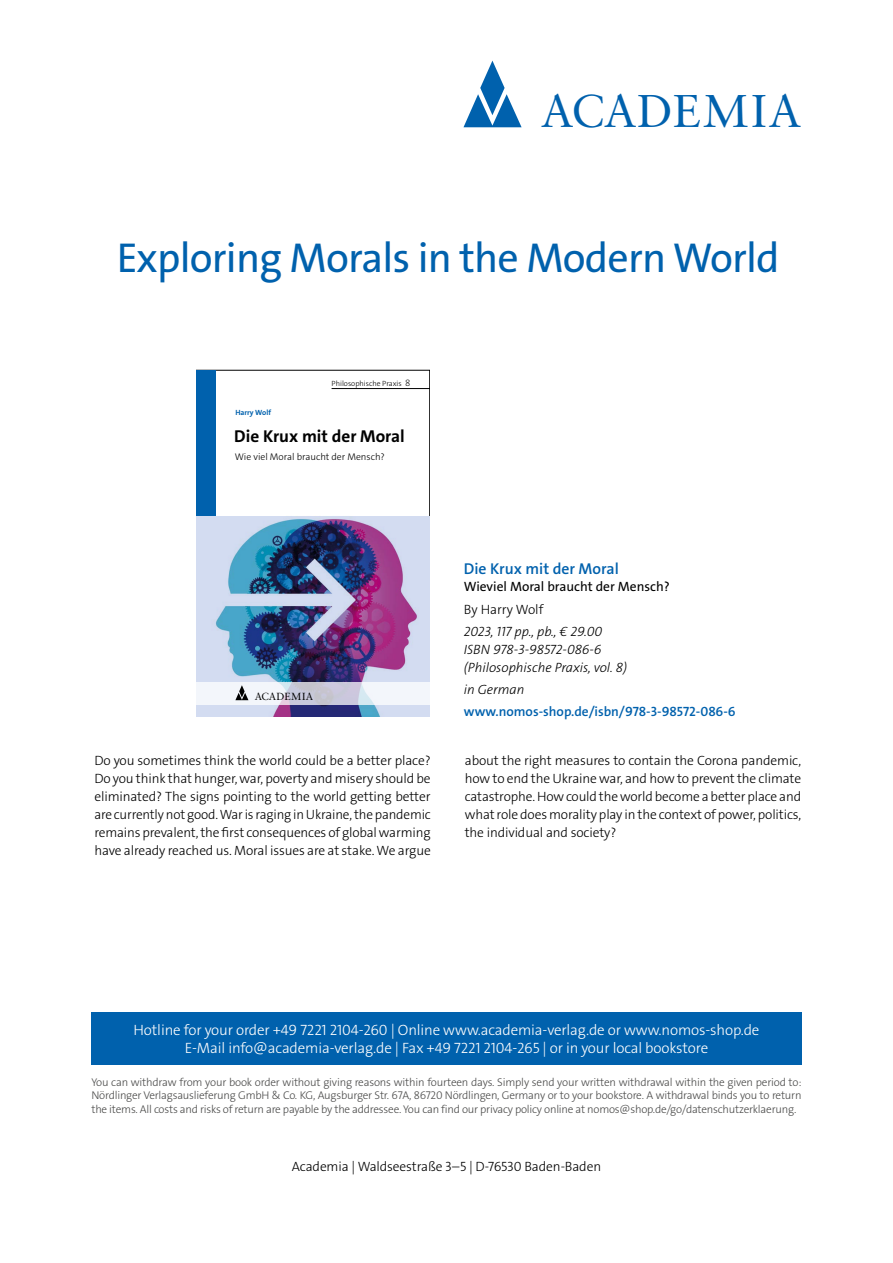
<style>
.page{position:relative;width:893px;height:1263px;background:#fff}
.page>*{position:absolute;margin:0;border:0;box-sizing:border-box;transform-origin:0 0}
.t1{font:45.9px "Sabon LT Std";letter-spacing:.01em;color:#0061ad}
.t2{font:42px "The Sans Os F";letter-spacing:-.02em;color:#0061ad}
.t3{font:700 17.25px "The Sans C5";color:#000}
.t4{font:600 15.75px "The Sans Os F";color:#0061ad}
.t5{font:300 15px/18px "The Sans Os F";letter-spacing:-.01em;color:#fff;text-align:center}
.t6{font:300 13.5px/18px "The Sans Os F";letter-spacing:-.01em;color:#000;text-align:justify}
.t7{font:italic 300 13.5px/18px "The Sans Os F";color:#000}
.t8{font:600 13.5px "The Sans Os F";color:#0061ad}
.t9{font:13.5px "The Sans Os F";color:#000}
.t10{font:300 11.25px/13.5px "The Sans Os F";letter-spacing:-.02em;color:#4a4a49;text-align:justify}
.t11{font:10.35px "Sabon LT Std";letter-spacing:.01em;color:#000}
.t12{font:300 9.75px "The Sans C5";color:#000}
.t13{font:300 7.5px "The Sans C5";color:#000}
.t14{font:700 7.5px "The Sans C5";color:#0061ad}
.s1{font-weight:200;font-size:9.75px}
</style>
<div class="page">
<div style="left:91px;top:1012px;width:710px;height:52px;background:#0061ad"></div>
<svg style="left:463px;top:61px;width:59px;height:66px"></svg>
<div style="left:196px;top:370px;width:20px;height:148px;background:#0061ad"></div>
<div style="left:196px;top:516px;width:234px;height:200px;background:#d3dcf1"></div>
<img style="left:215px;top:519px;width:202px;height:197px">
<svg style="left:196px;top:682px;width:234px;height:23px;fill:#f3f6fb"></svg>
<svg style="left:235px;top:685px;width:13px;height:15px"></svg>
<hr style="left:332px;top:388px;width:98px;height:1px;background:#000">
<h1 class="t1" style="left:541px;top:84px;width:262px">ACADEMIA</h1>
<h2 class="t2" style="left:117px;top:231px;width:664px">Exploring Morals in the Modern World</h2>
<p class="t13" style="left:332px;top:378px;width:80px">Philosophische Praxis <span class="s1">8</span></p>
<p class="t14" style="left:235px;top:408px;width:37px">Harry Wolf</p>
<p class="t3" style="left:234px;top:425px;width:172px">Die Krux mit der Moral</p>
<p class="t12" style="left:235px;top:450px;width:152px">Wie viel Moral braucht der Mensch?</p>
<p class="t11" style="left:255px;top:690px;width:60px">ACADEMIA</p>
<p class="t4" style="left:464px;top:559px;width:156px">Die Krux mit der Moral</p>
<p class="t9" style="left:464px;top:578px;width:207px">Wieviel Moral braucht der Mensch?</p>
<p class="t6" style="left:464px;top:600px;width:81px">By Harry Wolf</p>
<p class="t7" style="left:464px;top:623px;width:165px">2023, 117 pp., pb., € 29.00<br>ISBN 978-3-98572-086-6 (Philosophische Praxis, vol. 8)</p>
<p class="t7" style="left:464px;top:681px;width:62px">in German</p>
<p class="t8" style="left:464px;top:703px;width:273px">www.nomos-shop.de/isbn/978-3-98572-086-6</p>
<p class="t6" style="left:94px;top:751px;width:338px">Do you sometimes think the world could be a better place?<br>Do you think that hunger, war, poverty and misery should be eliminated? The signs pointing to the world getting better are currently not good. War is raging in Ukraine, the pandemic remains prevalent, the first consequences of global warming have already reached us. Moral issues are at stake. We argue</p>
<p class="t6" style="left:465px;top:751px;width:338px">about the right measures to contain the Corona pandemic, how to end the Ukraine war, and how to prevent the climate catastrophe. How could the world become a better place and what role does morality play in the context of power, politics, the individual and society?</p>
<p class="t5" style="left:134px;top:1021px;width:627px">Hotline for your order +49 7221 2104-260 | Online www.academia-verlag.de or www.nomos-shop.de<br>E-Mail info@academia-verlag.de | Fax +49 7221 2104-265 | or in your local bookstore</p>
<p class="t10" style="left:91px;top:1075px;width:712px">You can withdraw from your book order without giving reasons within fourteen days. Simply send your written withdrawal within the given period to:<br>Nördlinger Verlagsauslieferung GmbH &amp; Co. KG, Augsburger Str. 67A, 86720 Nördlingen, Germany or to your bookstore. A withdrawal binds you to return the items. All costs and risks of return are payable by the addressee. You can find our privacy policy online at nomos@shop.de/go/datenschutzerklaerung.</p>
<p class="t6" style="left:292px;top:1157px;width:311px">Academia | Waldseestraße 3–5 | D-76530 Baden-Baden</p>
</div>
